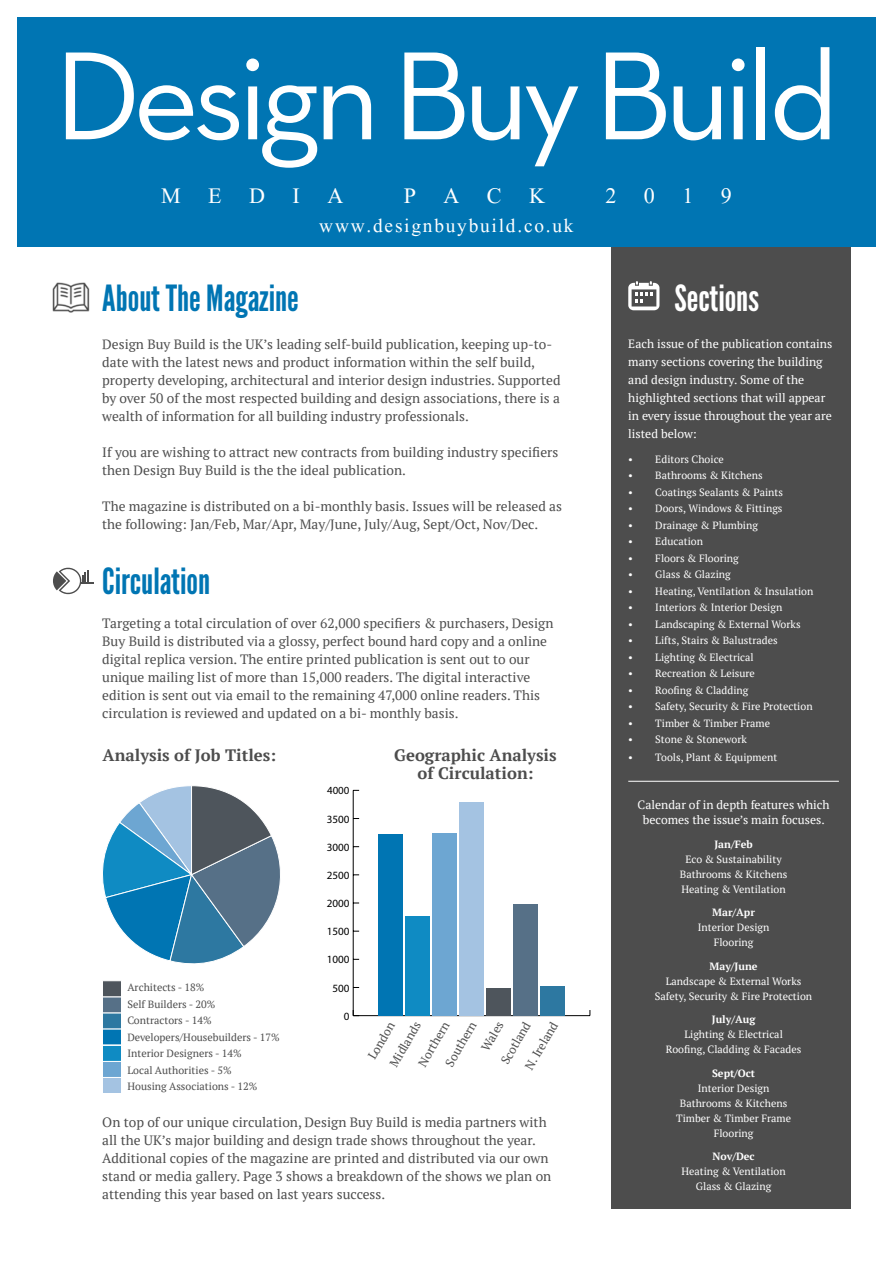
<style>
.page{position:relative;width:893px;height:1263px;background:#fff}
.page>*{position:absolute;margin:0;border:0;box-sizing:border-box;transform-origin:0 0}
.t1{font:127.65px "Neutra Text TF";letter-spacing:-.05em;color:#fff}
.t2{font:36px "League Gothic";color:#0075b3}
.t3{font:36px "League Gothic";color:#fff}
.t4{font:27.45px "Aparajita";letter-spacing:1em;color:#fff}
.t5{font:24px "Aparajita";letter-spacing:.075em;color:#fff}
.t6{font:700 16.5px/18px "PT Serif";color:#4d4d4d;text-align:center}
.t7{font:13.5px/18px "PT Serif";color:#4d4d4d}
.t8{font:12px/18px "PT Serif";color:#fff}
.t9{font:12px/22.5px "PT Serif";color:#4d4d4d}
.t10{font:11.1px "Myriad Pro";color:#000}
.t11{font:10.95px "Myriad Pro";color:#000}
.t12{font:10.5px/15px "PT Serif";color:#fff;text-align:center}
.t13{font:10.5px/16.5px "PT Serif";color:#4d4d4d}
.t14{font:700 10.5px "PT Serif";color:#fff}
</style>
<div class="page">
<div style="left:611px;top:207px;width:239px;height:1002px;background:#4d4d4d"></div>
<div style="left:17px;top:17px;width:859px;height:230px;background:#0075b3"></div>
<img style="left:52px;top:282px;width:38px;height:31px">
<svg style="left:53px;top:567px;width:40px;height:28px"></svg>
<svg style="left:628px;top:281px;width:31px;height:29px"></svg>
<hr style="left:353px;top:1015px;width:237px;height:1px;background:#000">
<hr style="left:353px;top:790px;width:1px;height:226px;background:#000">
<div style="left:541px;top:986px;width:24px;height:30px;background:#2d78a1"></div>
<div style="left:513px;top:904px;width:25px;height:112px;background:#567087"></div>
<div style="left:486px;top:988px;width:25px;height:28px;background:#4e555c"></div>
<div style="left:459px;top:802px;width:25px;height:214px;background:#a4c3e2"></div>
<div style="left:432px;top:833px;width:25px;height:183px;background:#6da6d2"></div>
<div style="left:405px;top:916px;width:25px;height:100px;background:#0f8bc3"></div>
<div style="left:378px;top:834px;width:25px;height:182px;background:#0075b3"></div>
<div style="left:102px;top:1077px;width:20px;height:17px;background:#a4c3e2;border:1px solid #fff"></div>
<div style="left:102px;top:1061px;width:20px;height:17px;background:#6da6d2;border:1px solid #fff"></div>
<div style="left:102px;top:1045px;width:20px;height:17px;background:#0f8bc3;border:1px solid #fff"></div>
<div style="left:102px;top:1029px;width:20px;height:16px;background:#0075b3;border:1px solid #fff"></div>
<div style="left:102px;top:1012px;width:20px;height:17px;background:#2d78a1;border:1px solid #fff"></div>
<div style="left:102px;top:996px;width:20px;height:17px;background:#567087;border:1px solid #fff"></div>
<div style="left:102px;top:980px;width:20px;height:17px;background:#4e555c;border:1px solid #fff"></div>
<svg style="left:102px;top:785px;width:179px;height:179px"></svg>
<hr style="left:628px;top:781px;width:211px;height:1px;background:#fff">
<h1 class="t1" style="left:54px;top:19px;width:786px">Design Buy Build</h1>
<h3 class="t4" style="left:161px;top:182px;width:184px">MEDIA</h3>
<h3 class="t4" style="left:404px;top:182px;width:143px">PACK</h3>
<h3 class="t4" style="left:605px;top:182px;width:128px">2019</h3>
<h3 class="t5" style="left:319px;top:214px;width:256px">www.designbuybuild.co.uk</h3>
<h2 class="t2" style="left:102px;top:276px;width:198px">About The Magazine</h2>
<p class="t7" style="left:102px;top:335px;width:460px">Design Buy Build is the UK’s leading self-build publication, keeping up-to&shy;date with the latest news and product information within the self build, property developing, architectural and interior design industries. Supported by over 50 of the most respected building and design associations, there is a wealth of information for all building industry professionals.</p>
<p class="t7" style="left:102px;top:443px;width:458px">If you are wishing to attract new contracts from building industry specifiers then Design Buy Build is the the ideal publication.</p>
<p class="t7" style="left:102px;top:497px;width:461px">The magazine is distributed on a bi-monthly basis. Issues will be released as the following: Jan/Feb, Mar/Apr, May/June, July/Aug, Sept/Oct, Nov/Dec.</p>
<h2 class="t2" style="left:102px;top:560px;width:109px">Circulation</h2>
<p class="t7" style="left:102px;top:614px;width:453px">Targeting a total circulation of over 62,000 specifiers &amp; purchasers, Design Buy Build is distributed via a glossy, perfect bound hard copy and a online digital replica version. The entire printed publication is sent out to our unique mailing list of more than 15,000 readers. The digital interactive edition is sent out via email to the remaining 47,000 online readers. This circulation is reviewed and updated on a bi- monthly basis.</p>
<p class="t6" style="left:394px;top:746px;width:164px">Geographic Analysis of Circulation:</p>
<p class="t6" style="left:103px;top:746px;width:175px">Analysis of Job Titles:</p>
<p class="t11" style="left:327px;top:784px;width:24px">4000</p>
<p class="t10" style="left:327px;top:812px;width:24px">3500</p>
<p class="t10" style="left:327px;top:840px;width:24px">3000</p>
<p class="t10" style="left:327px;top:868px;width:24px">2500</p>
<p class="t10" style="left:327px;top:896px;width:24px">2000</p>
<p class="t10" style="left:327px;top:925px;width:24px">1500</p>
<p class="t10" style="left:327px;top:953px;width:24px">1000</p>
<p class="t13" style="left:127px;top:979px;width:154px">Architects - 18%<br>Self Builders - 20%<br>Contractors - 14%<br>Developers/Housebuilders - 17%<br>Interior Designers - 14%<br>Local Authorities - 5%<br>Housing Associations - 12%</p>
<p class="t7" style="left:102px;top:1113px;width:451px">On top of our unique circulation, Design Buy Build is media partners with all the UK’s major building and design trade shows throughout the year.<br>Additional copies of the magazine are printed and distributed via our own stand or media gallery. Page 3 shows a breakdown of the shows we plan on attending this year based on last years success.</p>
<p class="t10" style="left:332px;top:981px;width:19px">500</p>
<p class="t10" style="left:344px;top:1009px;width:7px">0</p>
<p class="t9" style="left:518px;top:1063px;width:55px;rotate:-60deg">N. Ireland</p>
<p class="t9" style="left:494px;top:1057px;width:48px;rotate:-60deg">Scotland</p>
<p class="t9" style="left:412px;top:1060px;width:51px;rotate:-60deg">Northern</p>
<p class="t9" style="left:439px;top:1060px;width:51px;rotate:-60deg">Southern</p>
<p class="t9" style="left:475px;top:1044px;width:33px;rotate:-60deg">Wales</p>
<p class="t9" style="left:364px;top:1049px;width:51px;text-indent:-5px;rotate:-60deg">London<br>Midlands</p>
<h2 class="t3" style="left:674px;top:277px;width:86px">Sections</h2>
<p class="t8" style="left:628px;top:334px;width:205px">Each issue of the publication contains many sections covering the building and design industry. Some of the highlighted sections that will appear in every issue throughout the year are listed below:</p>
<p class="t12" style="left:628px;top:451px;width:97px">• Editors Choice</p>
<p class="t12" style="left:628px;top:468px;width:136px">• Bathrooms &amp; Kitchens</p>
<p class="t12" style="left:628px;top:484px;width:156px">• Coatings Sealants &amp; Paints</p>
<p class="t12" style="left:628px;top:501px;width:156px">• Doors, Windows &amp; Fittings</p>
<p class="t12" style="left:628px;top:517px;width:131px">• Drainage &amp; Plumbing</p>
<p class="t12" style="left:628px;top:534px;width:76px">• Education</p>
<p class="t12" style="left:628px;top:550px;width:112px">• Floors &amp; Flooring</p>
<p class="t12" style="left:628px;top:567px;width:104px">• Glass &amp; Glazing</p>
<p class="t12" style="left:628px;top:583px;width:187px">• Heating, Ventilation &amp; Insulation</p>
<p class="t12" style="left:628px;top:600px;width:156px">• Interiors &amp; Interior Design</p>
<p class="t12" style="left:628px;top:616px;width:174px">• Landscaping &amp; External Works</p>
<p class="t12" style="left:628px;top:633px;width:151px">• Lifts, Stairs &amp; Balustrades</p>
<p class="t12" style="left:628px;top:649px;width:127px">• Lighting &amp; Electrical</p>
<p class="t12" style="left:628px;top:666px;width:128px">• Recreation &amp; Leisure</p>
<p class="t12" style="left:628px;top:682px;width:122px">• Roofing &amp; Cladding</p>
<p class="t12" style="left:628px;top:699px;width:186px">• Safety, Security &amp; Fire Protection</p>
<p class="t12" style="left:628px;top:715px;width:143px">• Timber &amp; Timber Frame</p>
<p class="t12" style="left:628px;top:732px;width:120px">• Stone &amp; Stonework</p>
<p class="t12" style="left:628px;top:750px;width:151px">• Tools, Plant &amp; Equipment</p>
<p class="t8" style="left:638px;top:797px;width:193px;line-height:15px;text-align:center">Calendar of in depth features which becomes the issue’s main focuses.</p>
<p class="t14" style="left:714px;top:837px;width:40px">Jan/Feb</p>
<p class="t12" style="left:680px;top:851px;width:109px">Eco &amp; Sustainability<br>Bathrooms &amp; Kitchens<br>Heating &amp; Ventilation</p>
<p class="t14" style="left:712px;top:905px;width:44px">Mar/Apr</p>
<p class="t12" style="left:698px;top:920px;width:73px">Interior Design<br>Flooring</p>
<p class="t14" style="left:710px;top:959px;width:50px">May/June</p>
<p class="t12" style="left:655px;top:973px;width:159px">Landscape &amp; External Works<br>Safety, Security &amp; Fire Protection</p>
<p class="t14" style="left:712px;top:1012px;width:45px">July/Aug</p>
<p class="t12" style="left:666px;top:1027px;width:137px">Lighting &amp; Electrical<br>Roofing, Cladding &amp; Facades</p>
<p class="t14" style="left:712px;top:1066px;width:45px">Sept/Oct</p>
<p class="t12" style="left:676px;top:1080px;width:116px">Interior Design<br>Bathrooms &amp; Kitchens<br>Timber &amp; Timber Frame<br>Flooring</p>
<p class="t14" style="left:712px;top:1149px;width:44px">Nov/Dec</p>
<p class="t12" style="left:681px;top:1164px;width:106px">Heating &amp; Ventilation<br>Glass &amp; Glazing</p>
</div>
